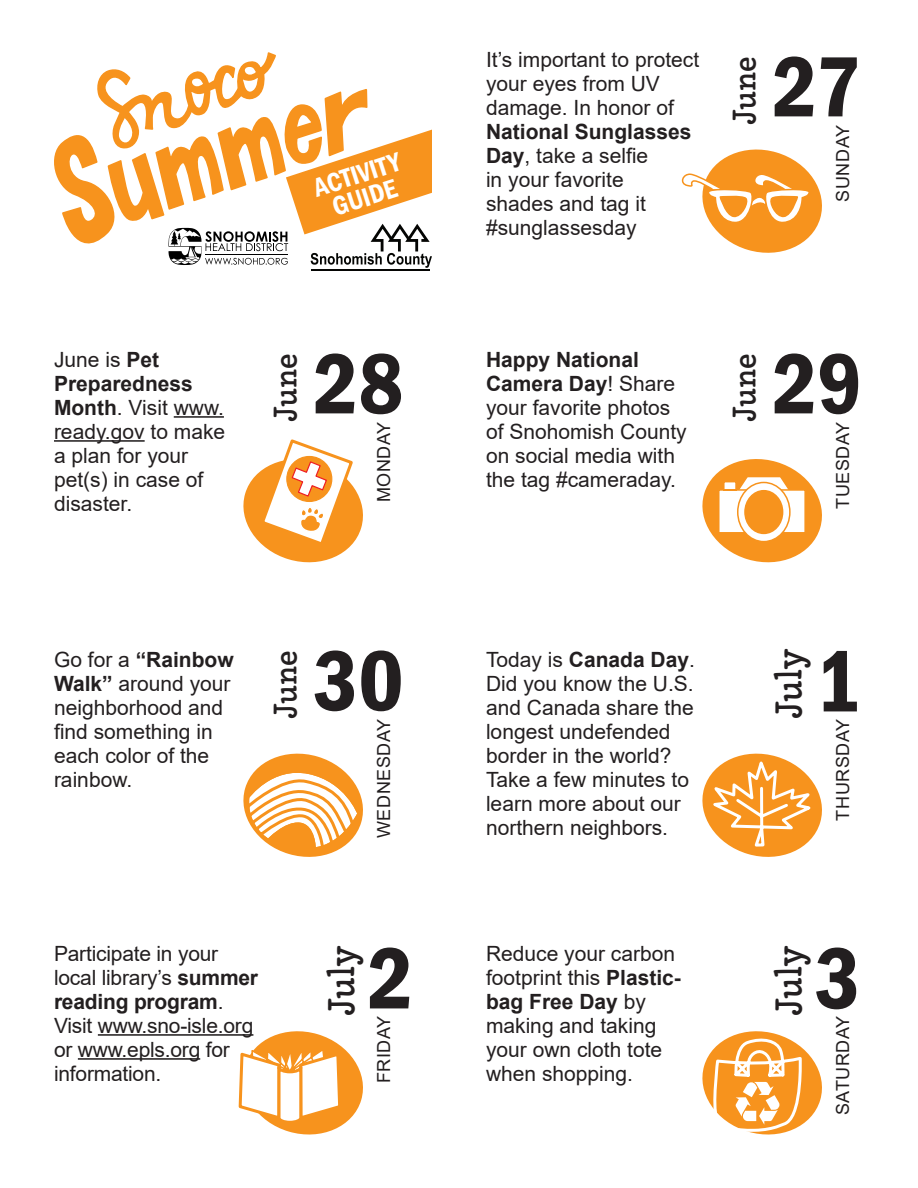
<style>
.page{position:relative;width:918px;height:1188px;background:#fff}
.page>*{position:absolute;margin:0;border:0;box-sizing:border-box;transform-origin:0 0}
.t1{font:600 condensed 90px "Franklin Gothic";color:#231f20}
.t2{font:600 condensed 88.5px "Franklin Gothic";color:#231f20}
.t3{font:500 36px "Liebe Ruth";color:#231f20}
.t4{font:500 31.5px "Liebe Ruth";color:#231f20}
.t5{font:600 condensed 27px "Franklin Gothic";color:#fff}
.t6{font:21px/24px "Arial";color:#231f20}
.t7{font:18px "Arial";letter-spacing:.035em;color:#231f20}
.s1{font-weight:700}
</style>
<div class="page">
<hr style="left:311px;top:269px;width:119px;height:1px;background:#040503">
<hr style="left:174px;top:416px;width:50px;height:2px;background:#231f20">
<hr style="left:54px;top:440px;width:91px;height:2px;background:#231f20">
<hr style="left:98px;top:1034px;width:155px;height:2px;background:#231f20">
<hr style="left:78px;top:1058px;width:122px;height:2px;background:#231f20">
<svg style="left:54px;top:52px;width:314px;height:192px"></svg>
<svg style="left:168px;top:130px;width:264px;height:138px"></svg>
<svg style="left:681px;top:149px;width:141px;height:104px"></svg>
<svg style="left:243px;top:439px;width:120px;height:124px"></svg>
<svg style="left:702px;top:459px;width:120px;height:104px"></svg>
<svg style="left:738px;top:482px;width:52px;height:60px"></svg>
<div style="left:737px;top:482px;width:54px;height:60px;border:2px solid #f7931d;border-radius:50%"></div>
<div style="left:745px;top:491px;width:38px;height:42px;background:#f7931d;border-radius:50%"></div>
<div style="left:744px;top:490px;width:39px;height:44px;border:2px solid #f7931d;border-radius:50%"></div>
<svg style="left:243px;top:753px;width:120px;height:104px"></svg>
<svg style="left:702px;top:753px;width:120px;height:104px"></svg>
<svg style="left:237px;top:1031px;width:126px;height:104px"></svg>
<svg style="left:702px;top:1031px;width:120px;height:104px"></svg>
<p class="t5" style="left:309px;top:171px;width:92px;rotate:-18deg">ACTIVITY</p>
<p class="t5" style="left:327px;top:191px;width:68px;rotate:-18deg">GUIDE</p>
<p class="t6" style="left:486px;top:48px;width:215px">It’s important to protect your eyes from UV damage. In honor of<br><span class="s1">National Sunglasses<br>Day</span>, take a selfie<br>in your favorite<br>shades and tag it #sunglassesday</p>
<p class="t4" style="left:726px;top:125px;width:70px;rotate:-90deg">June</p>
<p class="t2" style="left:772px;top:28px;width:90px">27</p>
<p class="t7" style="left:830px;top:202px;width:78px;rotate:-90deg">SUNDAY</p>
<p class="t6" style="left:54px;top:347px;width:173px">June is <span class="s1">Pet<br>Preparedness<br>Month</span>. Visit www. ready.gov to make a plan for your pet(s) in case of disaster.</p>
<p class="t6" style="left:486px;top:347px;width:202px"><span class="s1">Happy National<br>Camera Day</span>! Share your favorite photos of Snohomish County on social media with the tag #cameraday.</p>
<p class="t2" style="left:313px;top:325px;width:92px">28</p>
<p class="t2" style="left:772px;top:325px;width:92px">29</p>
<p class="t4" style="left:267px;top:422px;width:70px;rotate:-90deg">June</p>
<p class="t4" style="left:726px;top:422px;width:70px;rotate:-90deg">June</p>
<p class="t7" style="left:371px;top:502px;width:82px;rotate:-90deg">MONDAY</p>
<p class="t7" style="left:830px;top:509px;width:89px;rotate:-90deg">TUESDAY</p>
<p class="t4" style="left:267px;top:719px;width:70px;rotate:-90deg">June</p>
<p class="t3" style="left:768px;top:719px;width:72px;rotate:-90deg">July</p>
<p class="t2" style="left:313px;top:622px;width:92px">30</p>
<p class="t1" style="left:815px;top:621px;width:47px">1</p>
<p class="t6" style="left:54px;top:648px;width:181px">Go for a <span class="s1">“Rainbow<br>Walk”</span> around your neighborhood and find something in each color of the rainbow.</p>
<p class="t6" style="left:486px;top:648px;width:210px">Today is <span class="s1">Canada Day</span>.<br>Did you know the U.S. and Canada share the longest undefended border in the world?<br>Take a few minutes to learn more about our northern neighbors.</p>
<p class="t7" style="left:371px;top:838px;width:121px;rotate:-90deg">WEDNESDAY</p>
<p class="t7" style="left:830px;top:821px;width:104px;rotate:-90deg">THURSDAY</p>
<p class="t6" style="left:54px;top:941px;width:206px">Participate in your local library’s <span class="s1">summer reading program</span>.<br>Visit www.sno-isle.org or www.epls.org for information.</p>
<p class="t6" style="left:486px;top:941px;width:196px">Reduce your carbon footprint this <span class="s1">Plastic&shy;bag Free Day</span> by making and taking your own cloth tote when shopping.</p>
<p class="t3" style="left:321px;top:1016px;width:72px;rotate:-90deg">July</p>
<p class="t3" style="left:768px;top:1016px;width:72px;rotate:-90deg">July</p>
<p class="t1" style="left:367px;top:918px;width:47px">2</p>
<p class="t1" style="left:815px;top:918px;width:47px">3</p>
<p class="t7" style="left:371px;top:1083px;width:69px;rotate:-90deg">FRIDAY</p>
<p class="t7" style="left:830px;top:1115px;width:101px;rotate:-90deg">SATURDAY</p>
</div>
